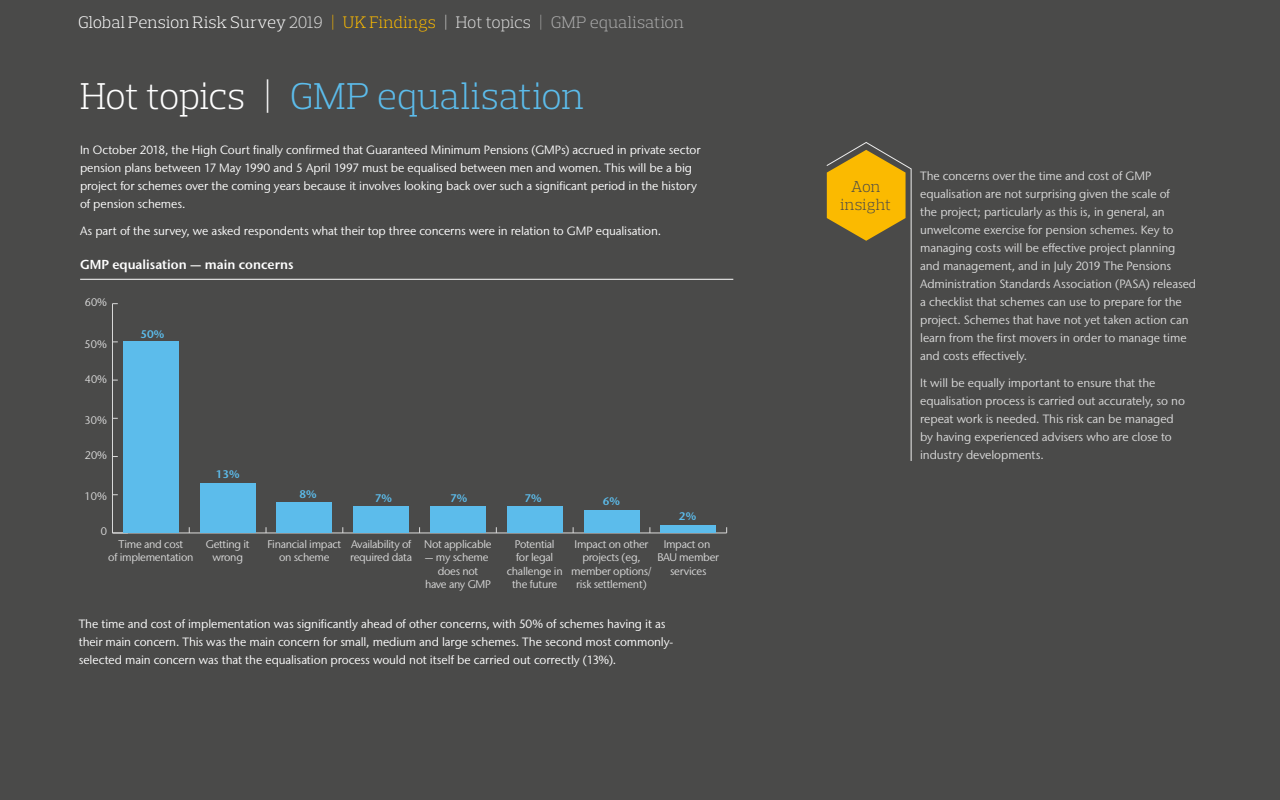
<style>
.page{position:relative;width:1280px;height:800px;background:#4a4a49}
.page>*{position:absolute;margin:0;border:0;box-sizing:border-box;transform-origin:0 0}
.t1{font:300 38px "Prelo Slab";letter-spacing:-.005em;color:#5cbceb}
.t2{font:300 17px "Prelo Slab";letter-spacing:.005em;color:#fff}
.t3{font:300 16px/18px "Prelo Slab";letter-spacing:.01em;color:#4a4a49;text-align:center}
.t4{font:600 13px "Stone Sans IIITC Std";color:#fff}
.t5{font:12px/18px "Stone Sans IIITC Std";letter-spacing:-.01em;color:#fff}
.t6{font:12px/18px "Stone Sans IIITC Std";letter-spacing:-.005em;color:#dadada}
.t7{font:11px/13.3px "Stone Sans IIITC Pro";letter-spacing:-.025em;color:#dadada;text-align:center}
.t8{font:600 11px "Stone Sans IIITC Std";color:#5cbceb}
.s1{color:#dadada}
.s2{color:#fbba00}
.s3{color:#adadad}
.s4{color:#fff}
</style>
<div class="page">
<hr style="left:112px;top:532px;width:615px;height:1px;background:#dadada">
<hr style="left:112px;top:304px;width:1px;height:229px;background:#dadada">
<svg style="left:113px;top:527px;width:10px;height:6px"></svg>
<div style="left:123px;top:342px;width:56px;height:191px;background:#5cbceb"></div>
<div style="left:200px;top:483px;width:55px;height:50px;background:#5cbceb"></div>
<div style="left:277px;top:502px;width:55px;height:31px;background:#5cbceb"></div>
<div style="left:354px;top:506px;width:55px;height:27px;background:#5cbceb"></div>
<div style="left:430px;top:506px;width:56px;height:27px;background:#5cbceb"></div>
<div style="left:507px;top:506px;width:55px;height:27px;background:#5cbceb"></div>
<div style="left:584px;top:510px;width:55px;height:23px;background:#5cbceb"></div>
<div style="left:661px;top:525px;width:55px;height:8px;background:#5cbceb"></div>
<hr style="left:80px;top:279px;width:653px;height:1px;background:#fff">
<svg style="left:826px;top:142px;width:86px;height:319px"></svg>
<h2 class="t2" style="left:78px;top:12px;width:607px">Global Pension Risk Survey <span class="s1">2019</span> <span class="s2">| UK Findings</span> <span class="s1">| Hot topics</span> <span class="s3">| GMP equalisation</span></h2>
<h1 class="t1" style="left:80px;top:72px;width:505px"><span class="s4">Hot topics |</span> GMP equalisation</h1>
<p class="t5" style="left:80px;top:141px;width:622px">In October 2018, the High Court finally confirmed that Guaranteed Minimum Pensions (GMPs) accrued in private sector pension plans between 17 May 1990 and 5 April 1997 must be equalised between men and women. This will be a big project for schemes over the coming years because it involves looking back over such a significant period in the history of pension schemes.</p>
<p class="t5" style="left:80px;top:222px;width:583px">As part of the survey, we asked respondents what their top three concerns were in relation to GMP equalisation.</p>
<p class="t4" style="left:80px;top:257px;width:215px">GMP equalisation — main concerns</p>
<p class="t7" style="left:85px;top:296px;width:24px">60%</p>
<p class="t7" style="left:85px;top:337px;width:24px">50%</p>
<p class="t7" style="left:85px;top:372px;width:24px">40%</p>
<p class="t7" style="left:85px;top:413px;width:24px">30%</p>
<p class="t7" style="left:85px;top:448px;width:24px">20%</p>
<p class="t7" style="left:85px;top:490px;width:24px">10%</p>
<p class="t7" style="left:101px;top:525px;width:8px">0</p>
<p class="t8" style="left:141px;top:327px;width:26px">50%</p>
<p class="t7" style="left:108px;top:537px;width:87px">Time and cost<br>of implementation</p>
<p class="t8" style="left:216px;top:467px;width:26px">13%</p>
<p class="t7" style="left:206px;top:537px;width:45px">Getting it wrong</p>
<p class="t8" style="left:299px;top:488px;width:19px">8%</p>
<p class="t7" style="left:268px;top:537px;width:75px">Financial impact on scheme</p>
<p class="t8" style="left:375px;top:492px;width:19px">7%</p>
<p class="t8" style="left:450px;top:492px;width:19px">7%</p>
<p class="t8" style="left:524px;top:492px;width:19px">7%</p>
<p class="t8" style="left:603px;top:495px;width:19px">6%</p>
<p class="t8" style="left:679px;top:510px;width:19px">2%</p>
<p class="t7" style="left:350px;top:537px;width:63px;text-align:left">Availability of required data</p>
<p class="t7" style="left:424px;top:537px;width:69px">Not applicable</p>
<p class="t7" style="left:425px;top:551px;width:68px">— my scheme does not<br>have any GMP</p>
<p class="t7" style="left:507px;top:537px;width:57px">Potential<br>for legal challenge in the future</p>
<p class="t7" style="left:571px;top:537px;width:82px">Impact on other projects (eg, member options/ risk settlement)</p>
<p class="t7" style="left:657px;top:537px;width:63px">Impact on<br>BAU member services</p>
<p class="t5" style="left:79px;top:615px;width:596px">The time and cost of implementation was significantly ahead of other concerns, with 50% of schemes having it as their main concern. This was the main concern for small, medium and large schemes. The second most commonly&shy;selected main concern was that the equalisation process would not itself be carried out correctly (13%).</p>
<h3 class="t3" style="left:841px;top:178px;width:52px">Aon insight</h3>
<p class="t6" style="left:920px;top:167px;width:278px">The concerns over the time and cost of GMP equalisation are not surprising given the scale of<br>the project; particularly as this is, in general, an unwelcome exercise for pension schemes. Key to managing costs will be effective project planning and management, and in July 2019 The Pensions Administration Standards Association (PASA) released a checklist that schemes can use to prepare for the project. Schemes that have not yet taken action can learn from the first movers in order to manage time and costs effectively.</p>
<p class="t6" style="left:920px;top:374px;width:266px">It will be equally important to ensure that the equalisation process is carried out accurately, so no repeat work is needed. This risk can be managed by having experienced advisers who are close to industry developments.</p>
</div>
